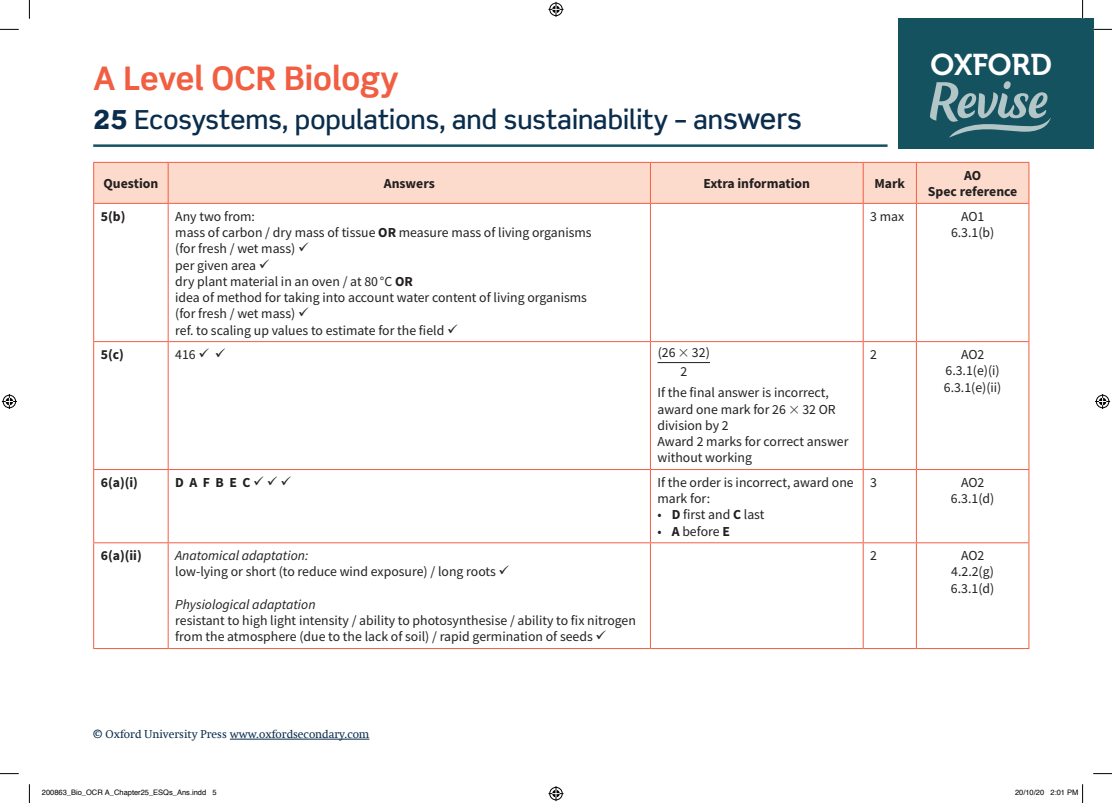
<style>
.page{position:relative;width:1112px;height:803px;background:#fff}
.page>*{position:absolute;margin:0;border:0;box-sizing:border-box;transform-origin:0 0}
.t1{font:700 32.5px "Scene Std";color:#f15e42}
.t2{font:29.88px "Museo 700";color:#fff}
.t3{font:500 26.25px "Scene Std";color:#0b2d4c}
.Answer_text_range_l{font:13.75px/16.2px "Source Sans Pro";color:#231f20}
.Answer_text_centred{font:13.75px "Source Sans Pro";color:#231f20}
.Answer_bullet_text{font:13.75px/16.2px "Source Sans Pro";color:#231f20}
.Answer_text_table_h{font:700 13.75px "Source Sans Pro";color:#231f20}
.Answer_text_range_l-2{font:italic 13.75px "Source Sans Pro";color:#231f20}
.Answer_text_range_l-3{font:700 13.75px "Source Sans Pro";color:#231f20}
.equation_with_decend{font:13.75px "Source Sans Pro";color:#231f20}
.equation_2nd_line{font:13.75px "Source Sans Pro";color:#231f20}
.t4{font:11.25px "OUP2 Swift";color:#0b2d4c}
.t5{font:7.5px "Helvetica";color:#000}
.s1{font-weight:900}
.s2{font-size:28.75px}
.s3{font-weight:700}
</style>
<div class="page">
<div style="left:897px;top:19px;width:195px;height:130px;background:#155260"></div>
<svg style="left:930px;top:81px;width:120px;height:57px"></svg>
<hr style="left:93px;top:144px;width:794px;height:3px;background:#155260">
<hr style="left:230px;top:739px;width:139px;height:1px;background:#0b2d4c">
<div style="left:94px;top:163px;width:934px;height:40px;background:#fddbcc"></div>
<hr style="left:168px;top:163px;width:1px;height:40px;background:#f15e42">
<hr style="left:649px;top:163px;width:1px;height:40px;background:#f15e42">
<hr style="left:862px;top:163px;width:1px;height:40px;background:#f15e42">
<hr style="left:915px;top:163px;width:1px;height:40px;background:#f15e42">
<hr style="left:168px;top:204px;width:1px;height:137px;background:#f15e42">
<hr style="left:649px;top:204px;width:1px;height:137px;background:#f15e42">
<hr style="left:862px;top:204px;width:1px;height:137px;background:#f15e42">
<hr style="left:915px;top:204px;width:1px;height:137px;background:#f15e42">
<hr style="left:93px;top:341px;width:75px;height:1px;background:#f15e42">
<hr style="left:168px;top:341px;width:482px;height:1px;background:#f15e42">
<hr style="left:168px;top:342px;width:1px;height:127px;background:#f15e42">
<hr style="left:650px;top:341px;width:213px;height:1px;background:#f15e42">
<hr style="left:649px;top:342px;width:1px;height:127px;background:#f15e42">
<hr style="left:863px;top:341px;width:53px;height:1px;background:#f15e42">
<hr style="left:862px;top:342px;width:1px;height:127px;background:#f15e42">
<hr style="left:916px;top:341px;width:113px;height:1px;background:#f15e42">
<hr style="left:915px;top:342px;width:1px;height:127px;background:#f15e42">
<hr style="left:93px;top:469px;width:75px;height:1px;background:#f15e42">
<hr style="left:168px;top:469px;width:482px;height:1px;background:#f15e42">
<hr style="left:168px;top:470px;width:1px;height:72px;background:#f15e42">
<hr style="left:650px;top:469px;width:213px;height:1px;background:#f15e42">
<hr style="left:649px;top:470px;width:1px;height:72px;background:#f15e42">
<hr style="left:863px;top:469px;width:53px;height:1px;background:#f15e42">
<hr style="left:862px;top:470px;width:1px;height:72px;background:#f15e42">
<hr style="left:916px;top:469px;width:113px;height:1px;background:#f15e42">
<hr style="left:915px;top:470px;width:1px;height:72px;background:#f15e42">
<hr style="left:93px;top:542px;width:75px;height:1px;background:#f15e42">
<hr style="left:168px;top:542px;width:482px;height:1px;background:#f15e42">
<hr style="left:168px;top:543px;width:1px;height:105px;background:#f15e42">
<hr style="left:650px;top:542px;width:213px;height:1px;background:#f15e42">
<hr style="left:649px;top:543px;width:1px;height:105px;background:#f15e42">
<hr style="left:863px;top:542px;width:53px;height:1px;background:#f15e42">
<hr style="left:862px;top:543px;width:1px;height:105px;background:#f15e42">
<hr style="left:916px;top:542px;width:113px;height:1px;background:#f15e42">
<hr style="left:915px;top:543px;width:1px;height:105px;background:#f15e42">
<hr style="left:93px;top:648px;width:75px;height:1px;background:#f15e42">
<hr style="left:168px;top:648px;width:482px;height:1px;background:#f15e42">
<hr style="left:650px;top:648px;width:213px;height:1px;background:#f15e42">
<hr style="left:863px;top:648px;width:53px;height:1px;background:#f15e42">
<hr style="left:916px;top:648px;width:113px;height:1px;background:#f15e42">
<hr style="left:93px;top:204px;width:1px;height:137px;background:#f15e42">
<hr style="left:1028px;top:204px;width:1px;height:137px;background:#f15e42">
<hr style="left:93px;top:342px;width:1px;height:127px;background:#f15e42">
<hr style="left:1028px;top:342px;width:1px;height:127px;background:#f15e42">
<hr style="left:93px;top:470px;width:1px;height:72px;background:#f15e42">
<hr style="left:1028px;top:470px;width:1px;height:72px;background:#f15e42">
<hr style="left:93px;top:543px;width:1px;height:105px;background:#f15e42">
<hr style="left:1028px;top:543px;width:1px;height:105px;background:#f15e42">
<hr style="left:93px;top:162px;width:75px;height:1px;background:#f15e42">
<hr style="left:93px;top:163px;width:1px;height:40px;background:#f15e42">
<hr style="left:168px;top:162px;width:482px;height:1px;background:#f15e42">
<hr style="left:650px;top:162px;width:213px;height:1px;background:#f15e42">
<hr style="left:863px;top:162px;width:53px;height:1px;background:#f15e42">
<hr style="left:916px;top:162px;width:113px;height:1px;background:#f15e42">
<hr style="left:1028px;top:163px;width:1px;height:40px;background:#f15e42">
<hr style="left:93px;top:203px;width:75px;height:1px;background:#f15e42">
<hr style="left:168px;top:203px;width:482px;height:1px;background:#f15e42">
<hr style="left:650px;top:203px;width:213px;height:1px;background:#f15e42">
<hr style="left:863px;top:203px;width:53px;height:1px;background:#f15e42">
<hr style="left:916px;top:203px;width:113px;height:1px;background:#f15e42">
<hr style="left:657px;top:362px;width:52px;height:1px;background:#231f20">
<svg style="left:0;top:29px;width:19px;height:1px"></svg>
<svg style="left:1092px;top:29px;width:19px;height:1px"></svg>
<svg style="left:0;top:773px;width:19px;height:1px"></svg>
<svg style="left:1093px;top:773px;width:18px;height:1px"></svg>
<svg style="left:29px;top:0;width:1px;height:19px"></svg>
<svg style="left:29px;top:784px;width:1px;height:19px"></svg>
<svg style="left:1081px;top:0;width:2px;height:19px"></svg>
<svg style="left:548px;top:2px;width:15px;height:15px"></svg>
<svg style="left:548px;top:786px;width:15px;height:15px"></svg>
<svg style="left:2px;top:394px;width:15px;height:15px"></svg>
<svg style="left:1095px;top:394px;width:14px;height:15px"></svg>
<svg style="left:1082px;top:784px;width:1px;height:19px"></svg>
<h1 class="t1" style="left:93px;top:58px;width:307px">A Level OCR Biology</h1>
<h3 class="t3" style="left:93px;top:103px;width:710px"><span class="s1">25</span> Ecosystems, populations, and sustainability – an<span class="s2">swers</span></h3>
<p class="Answer_text_table_h" style="left:103px;top:174px;width:56px">Question</p>
<p class="Answer_text_table_h" style="left:383px;top:174px;width:52px">Answers</p>
<p class="Answer_text_table_h" style="left:703px;top:174px;width:108px">Extra information</p>
<p class="Answer_text_table_h" style="left:874px;top:174px;width:32px">Mark</p>
<h2 class="t2" style="left:930px;top:48px;width:123px">OXFORD</h2>
<p class="Answer_text_table_h" style="left:963px;top:166px;width:19px">AO</p>
<p class="Answer_text_table_h" style="left:927px;top:182px;width:91px">Spec reference</p>
<p class="Answer_text_range_l-3" style="left:101px;top:207px;width:26px">5(b)</p>
<p class="Answer_text_range_l" style="left:175px;top:208px;width:81px">Any two from:</p>
<p class="Answer_text_range_l" style="left:175px;top:224px;width:418px">mass of carbon / dry mass of tissue <span class="s3">OR</span> measure mass of living organisms (for fresh / wet mass) ✓</p>
<p class="Answer_text_range_l" style="left:175px;top:257px;width:96px">per given area ✓</p>
<p class="Answer_text_range_l" style="left:175px;top:273px;width:239px">dry plant material in an oven / at 80 °C <span class="s3">OR</span></p>
<p class="Answer_text_range_l" style="left:175px;top:289px;width:413px">idea of method for taking into account water content of living organisms (for fresh / wet mass) ✓</p>
<p class="Answer_text_range_l" style="left:175px;top:322px;width:284px">ref. to scaling up values to estimate for the field ✓</p>
<p class="Answer_text_range_l-3" style="left:101px;top:345px;width:25px">5(c)</p>
<p class="Answer_text_range_l" style="left:175px;top:346px;width:52px">416 ✓ ✓</p>
<p class="equation_with_decend" style="left:657px;top:344px;width:54px">(26 32)</p>
<p class="equation_2nd_line" style="left:680px;top:363px;width:8px">2</p>
<p class="Answer_text_range_l" style="left:657px;top:385px;width:180px">If the final answer is incorrect, award one mark for 26 32 OR division by 2</p>
<p class="Answer_text_range_l" style="left:657px;top:433px;width:192px">Award 2 marks for correct answer without working</p>
<p class="Answer_text_range_l-3" style="left:101px;top:473px;width:39px">6(a)(i)</p>
<p class="Answer_text_range_l-3" style="left:175px;top:473px;width:117px">D A F B E C✓✓✓</p>
<p class="Answer_bullet_text" style="left:657px;top:474px;width:198px">If the order is incorrect, award one mark for:</p>
<p class="Answer_bullet_text" style="left:657px;top:507px;width:108px">• <span class="s3">D</span> first and <span class="s3">C</span> last</p>
<p class="Answer_bullet_text" style="left:657px;top:523px;width:74px">• <span class="s3">A</span> before <span class="s3">E</span></p>
<p class="Answer_text_range_l-3" style="left:101px;top:546px;width:43px">6(a)(ii)</p>
<p class="Answer_text_range_l-2" style="left:175px;top:547px;width:135px">Anatomical adaptation:</p>
<p class="Answer_text_range_l" style="left:175px;top:564px;width:335px">low-lying or short (to reduce wind exposure) / long roots ✓</p>
<p class="Answer_text_range_l-2" style="left:175px;top:596px;width:142px">Physiological adaptation</p>
<p class="Answer_text_range_l" style="left:175px;top:612px;width:462px">resistant to high light intensity / ability to photosynthesise / ability to fix nitrogen from the atmosphere (due to the lack of soil) / rapid germination of seeds ✓</p>
<p class="Answer_text_range_l" style="left:870px;top:208px;width:36px">3 max</p>
<p class="Answer_text_centred" style="left:960px;top:207px;width:25px">AO1</p>
<p class="Answer_text_centred" style="left:950px;top:224px;width:45px">6.3.1(b)</p>
<p class="Answer_text_range_l" style="left:870px;top:346px;width:8px">2</p>
<p class="Answer_text_centred" style="left:960px;top:346px;width:25px">AO2</p>
<p class="Answer_text_centred" style="left:945px;top:362px;width:56px">6.3.1(e)(i)</p>
<p class="Answer_text_centred" style="left:943px;top:378px;width:59px">6.3.1(e)(ii)</p>
<p class="Answer_text_range_l" style="left:870px;top:474px;width:8px">3</p>
<p class="Answer_text_centred" style="left:960px;top:474px;width:25px">AO2</p>
<p class="Answer_text_centred" style="left:950px;top:490px;width:45px">6.3.1(d)</p>
<p class="Answer_text_range_l" style="left:870px;top:547px;width:8px">2</p>
<p class="Answer_text_centred" style="left:960px;top:547px;width:25px">AO2</p>
<p class="Answer_text_centred" style="left:950px;top:563px;width:44px">4.2.2(g)</p>
<p class="Answer_text_centred" style="left:950px;top:579px;width:45px">6.3.1(d)</p>
<p class="t4" style="left:93px;top:728px;width:278px">© Oxford University Press www.oxfordsecondary.com</p>
<p class="t5" style="left:42px;top:787px;width:176px">200863_Bio_OCR A_Chapter25_ESQs_Ans.indd 5</p>
<p class="t5" style="left:1014px;top:787px;width:65px">20/10/20 2:01 PM</p>
</div>
